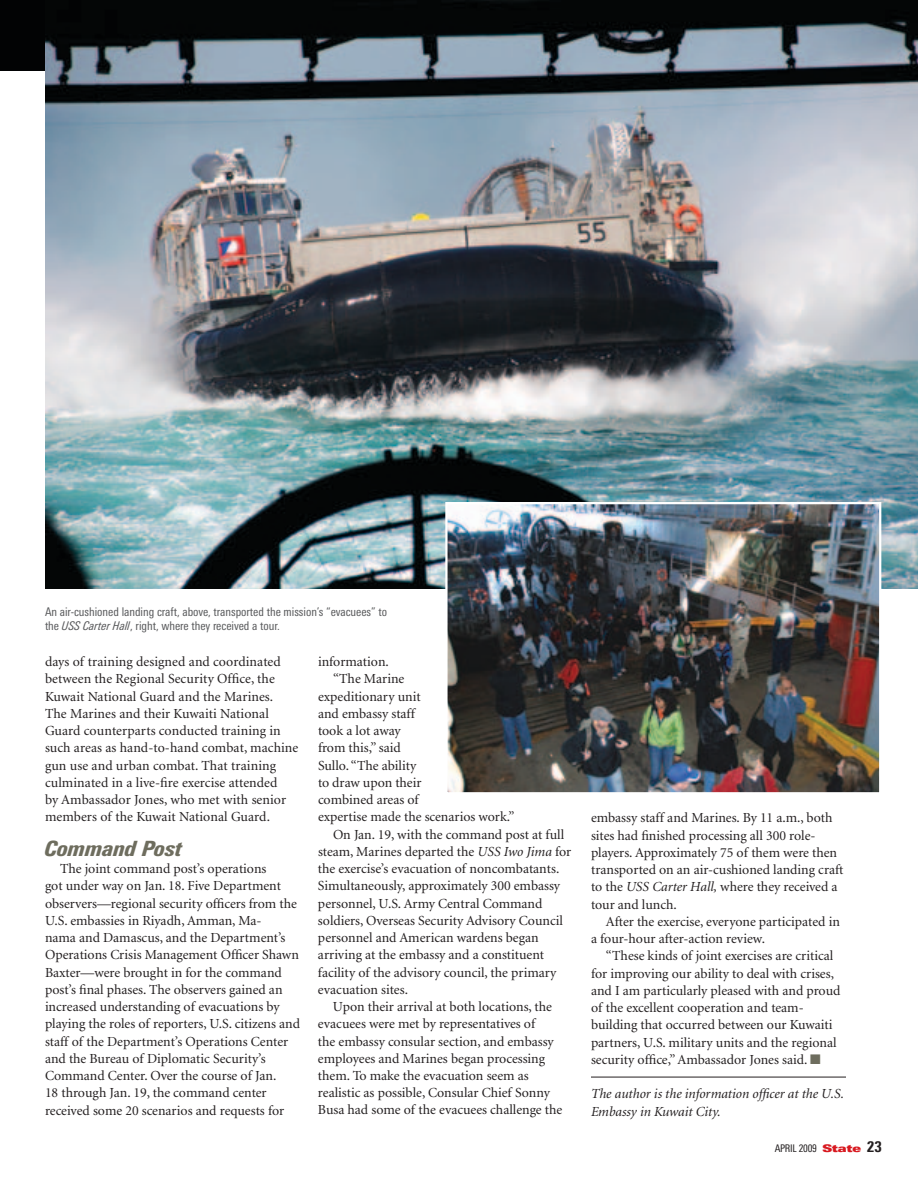
<style>
.page{position:relative;width:918px;height:1188px;background:#fff}
.page>*{position:absolute;margin:0;border:0;box-sizing:border-box;transform-origin:0 0}
.t1{font:italic 900 condensed 21px "Linotype Univers";color:#6e6d5e}
.t2{font:13.8px/17.2px "Minion";color:#231f20}
.t3{font:italic 13.8px/17.2px "Minion";color:#231f20}
.t4{font:condensed 12px/14.4px "Linotype Univers";color:#58595b}
.t5{font:condensed 10.5px "Linotype Univers";letter-spacing:-.025em;color:#231f20}
.s1{font-style:italic}
.s2{color:#6e6d5e}
.s3{font-family:"Linotype Univers Extd X Black";font-stretch:normal;color:#d81920}
.s4{font-weight:800;font-size:15px}
</style>
<div class="page">
<hr style="left:591px;top:1077px;width:255px;height:1px;background:#231f20">
<div style="left:0;top:0;width:918px;height:71px;background:#020304"></div>
<img style="left:45px;top:0;width:873px;height:588px">
<img style="left:448px;top:505px;width:430px;height:286px">
<div style="left:445px;top:502px;width:436px;height:292px;border:2px solid #fff"></div>
<p class="t4" style="left:45px;top:604px;width:344px">An air-cushioned landing craft, above, transported the mission’s “evacuees” to the <span class="s1">USS Carter Hall</span>, right, where they received a tour.</p>
<p class="t2" style="left:45px;top:654px;width:255px">days of training designed and coordinated between the Regional Security Office, the Kuwait National Guard and the Marines.<br>The Marines and their Kuwaiti National Guard counterparts conducted training in such areas as hand-to-hand combat, machine gun use and urban combat. That training culminated in a live-fire exercise attended<br>by Ambassador Jones, who met with senior members of the Kuwait National Guard.</p>
<h1 class="t1" style="left:45px;top:836px;width:139px">Command Post</h1>
<p class="t2" style="left:45px;top:861px;width:257px;text-indent:15px">The joint command post’s operations<br>got under way on Jan. 18. Five Department observers—regional security officers from the U.S. embassies in Riyadh, Amman, Ma-<br>nama and Damascus, and the Department’s Operations Crisis Management Officer Shawn Baxter—were brought in for the command post’s final phases. The observers gained an increased understanding of evacuations by playing the roles of reporters, U.S. citizens and staff of the Department’s Operations Center and the Bureau of Diplomatic Security’s Command Center. Over the course of Jan.<br>18 through Jan. 19, the command center received some 20 scenarios and requests for</p>
<p class="t2" style="left:318px;top:654px;width:72px">information.</p>
<p class="t2" style="left:333px;top:671px;width:73px">“The Marine</p>
<p class="t2" style="left:318px;top:688px;width:104px">expeditionary unit</p>
<p class="t2" style="left:318px;top:705px;width:98px">and embassy staff</p>
<p class="t2" style="left:318px;top:723px;width:84px">took a lot away</p>
<p class="t2" style="left:318px;top:740px;width:84px">from this,” said</p>
<p class="t2" style="left:318px;top:757px;width:100px">Sullo. “The ability</p>
<p class="t2" style="left:318px;top:774px;width:105px">to draw upon their</p>
<p class="t2" style="left:318px;top:792px;width:102px">combined areas of</p>
<p class="t2" style="left:318px;top:809px;width:198px">expertise made the scenarios work.”</p>
<p class="t2" style="left:333px;top:826px;width:233px">On Jan. 19, with the command post at full</p>
<p class="t2" style="left:318px;top:843px;width:255px">steam, Marines departed the <span class="s1">USS Iwo Jima</span> for</p>
<p class="t2" style="left:318px;top:861px;width:243px">the exercise’s evacuation of noncombatants.</p>
<p class="t2" style="left:318px;top:878px;width:244px">Simultaneously, approximately 300 embassy</p>
<p class="t2" style="left:318px;top:895px;width:226px">personnel, U.S. Army Central Command</p>
<p class="t2" style="left:318px;top:912px;width:247px">soldiers, Overseas Security Advisory Council</p>
<p class="t2" style="left:318px;top:930px;width:222px">personnel and American wardens began</p>
<p class="t2" style="left:318px;top:947px;width:228px">arriving at the embassy and a constituent</p>
<p class="t2" style="left:318px;top:964px;width:240px">facility of the advisory council, the primary</p>
<p class="t2" style="left:318px;top:981px;width:92px">evacuation sites.</p>
<p class="t2" style="left:333px;top:999px;width:221px">Upon their arrival at both locations, the</p>
<p class="t2" style="left:318px;top:1016px;width:219px">evacuees were met by representatives of</p>
<p class="t2" style="left:318px;top:1033px;width:237px">the embassy consular section, and embassy</p>
<p class="t2" style="left:318px;top:1050px;width:229px">employees and Marines began processing</p>
<p class="t2" style="left:318px;top:1067px;width:212px">them. To make the evacuation seem as</p>
<p class="t2" style="left:318px;top:1085px;width:233px">realistic as possible, Consular Chief Sonny</p>
<p class="t2" style="left:318px;top:1102px;width:246px">Busa had some of the evacuees challenge the</p>
<p class="t2" style="left:591px;top:810px;width:254px">embassy staff and Marines. By 11 a.m., both sites had finished processing all 300 role&shy;players. Approximately 75 of them were then transported on an air-cushioned landing craft to the <span class="s1">USS Carter Hall,</span> where they received a tour and lunch.</p>
<p class="t2" style="left:591px;top:913px;width:250px;text-indent:15px">After the exercise, everyone participated in a four-hour after-action review.</p>
<p class="t2" style="left:591px;top:948px;width:251px;text-indent:15px">“These kinds of joint exercises are critical for improving our ability to deal with crises, and I am particularly pleased with and proud of the excellent cooperation and team&shy;building that occurred between our Kuwaiti partners, U.S. military units and the regional security office,” Ambassador Jones said. <span class="s2">■</span></p>
<p class="t3" style="left:591px;top:1086px;width:255px">The author is the information officer at the U.S.<br>Embassy in Kuwait City.</p>
<p class="t5" style="left:775px;top:1142px;width:109px">APRIL 2009 <span class="s3">State</span> <span class="s4">23</span></p>
</div>
